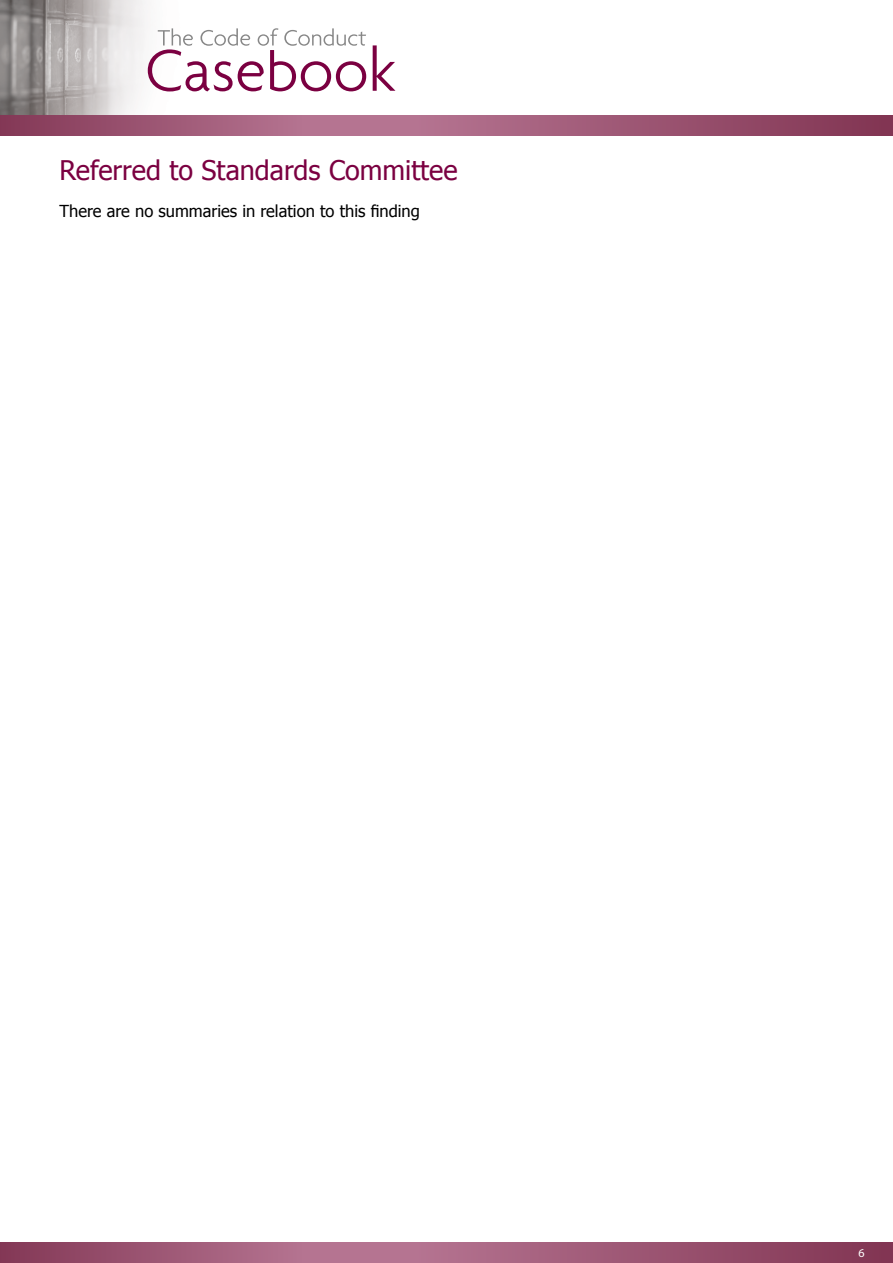
<style>
.page{position:relative;width:893px;height:1263px;background:#fff}
.page>*{position:absolute;margin:0;border:0;box-sizing:border-box;transform-origin:0 0}
.t1{font:27px "Tahoma";color:#7b0041}
.t2{font:16.5px "Tahoma";color:#000}
.t3{font:12px "Myriad Pro";color:#fff}
</style>
<div class="page">
<img style="left:0;top:0;width:396px;height:115px">
<svg style="left:0;top:1242px;width:893px;height:21px;background:#9e5875"></svg>
<svg style="left:0;top:115px;width:893px;height:21px;background:#9e5875"></svg>
<svg style="left:373px;top:45px;width:22px;height:46px"></svg>
<svg style="left:148px;top:28px;width:218px;height:63px"></svg>
<h1 class="t1" style="left:60px;top:152px;width:400px">Referred to Standards Committee</h1>
<p class="t2" style="left:60px;top:200px;width:362px">There are no summaries in relation to this finding</p>
<p class="t3" style="left:858px;top:1245px;width:8px">6</p>
</div>
